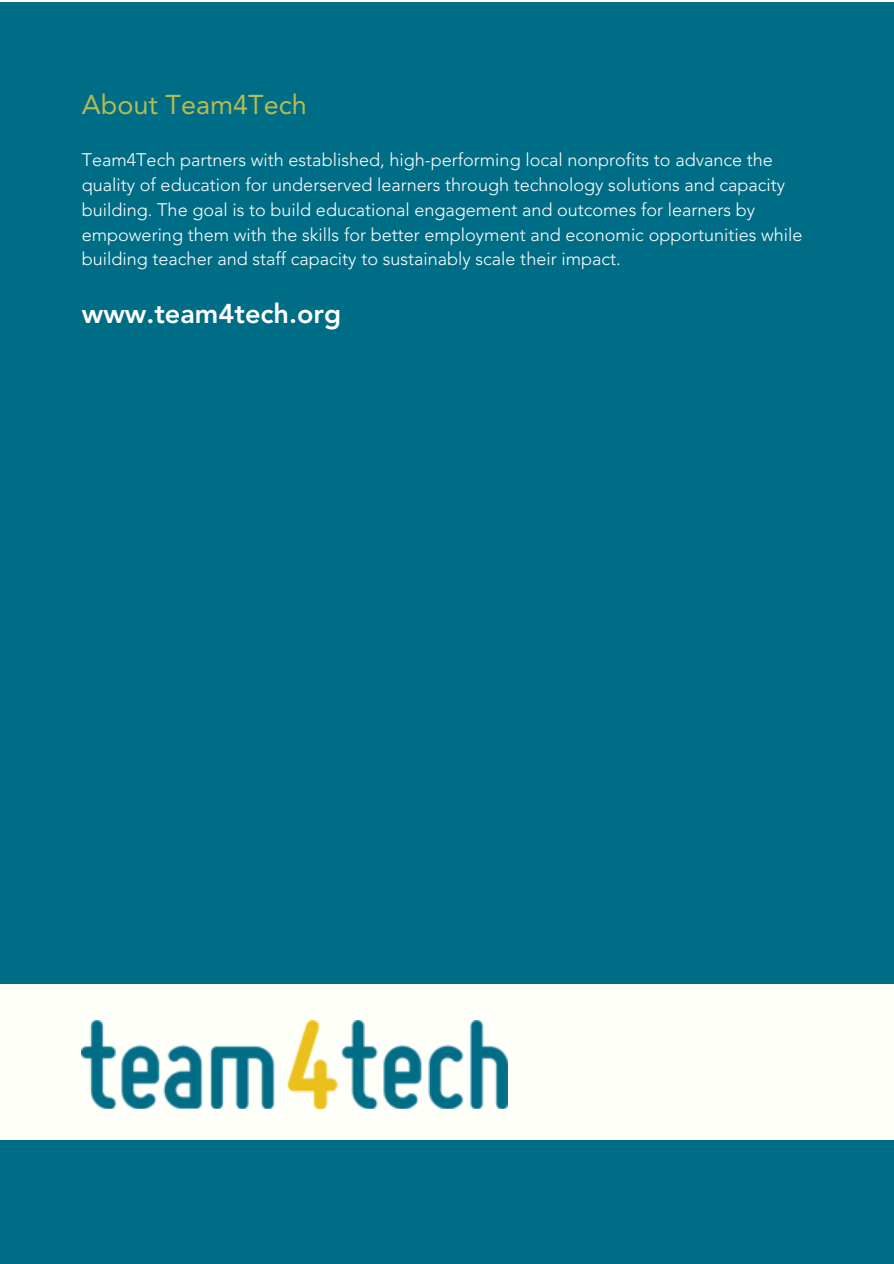
<style>
.page{position:relative;width:894px;height:1264px;background:#fff}
.page>*{position:absolute;margin:0;border:0;box-sizing:border-box;transform-origin:0 0}
.t1{font:800 27px "Avenir LT Std";color:#fff}
.t2{font:27px "Avenir";color:#b5bb51}
.t3{font:300 18px/24.8px "Avenir LT Std";color:#fff}
</style>
<div class="page">
<div style="left:0;top:0;width:893px;height:1263px;background:#fffff9"></div>
<div style="left:0;top:1140px;width:893px;height:123px;background:#006d86"></div>
<img style="left:82px;top:1020px;width:425px;height:88px">
<div style="left:0;top:2px;width:893px;height:981px;background:#006d86"></div>
<h1 class="t2" style="left:82px;top:89px;width:226px">About Team4Tech</h1>
<p class="t3" style="left:82px;top:148px;width:722px">Team4Tech partners with established, high-performing local nonprofits to advance the quality of education for underserved learners through technology solutions and capacity building. The goal is to build educational engagement and outcomes for learners by empowering them with the skills for better employment and economic opportunities while building teacher and staff capacity to sustainably scale their impact.</p>
<h1 class="t1" style="left:82px;top:297px;width:261px">www.team4tech.org</h1>
</div>
